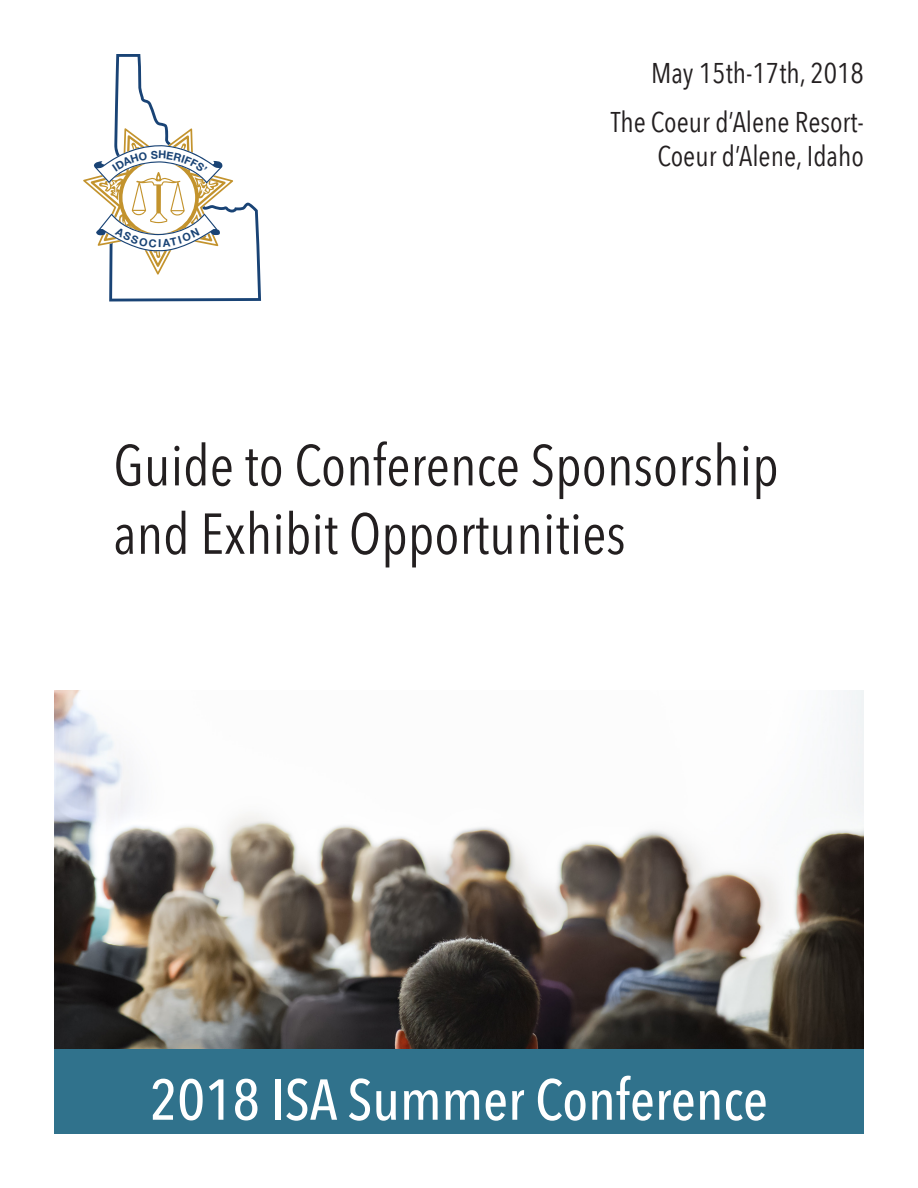
<style>
.page{position:relative;width:918px;height:1188px;background:#fff}
.page>*{position:absolute;margin:0;border:0;box-sizing:border-box;transform-origin:0 0}
.t1{font:57px "Avenir Next Condensed";color:#231f20}
.t2{font:500 57px "Avenir Next Condensed";color:#fff}
.t3{font:28.5px/34.2px "Avenir Next Condensed";color:#231f20;text-align:right}
</style>
<div class="page">
<div style="left:54px;top:1048px;width:810px;height:86px;background:#30728c"></div>
<img style="left:54px;top:691px;width:810px;height:357px">
<svg style="left:83px;top:54px;width:178px;height:248px"></svg>
<p class="t3" style="left:651px;top:54px;width:214px">May 15th-17th, 2018</p>
<p class="t3" style="left:611px;top:103px;width:255px">The Coeur d’Alene Resort-<br>Coeur d’Alene, Idaho</p>
<p class="t1" style="left:113px;top:417px;width:667px">Guide to Conference Sponsorship</p>
<p class="t1" style="left:113px;top:485px;width:514px">and Exhibit Opportunities</p>
<p class="t2" style="left:150px;top:1065px;width:620px">2018 ISA Summer Conference</p>
</div>
